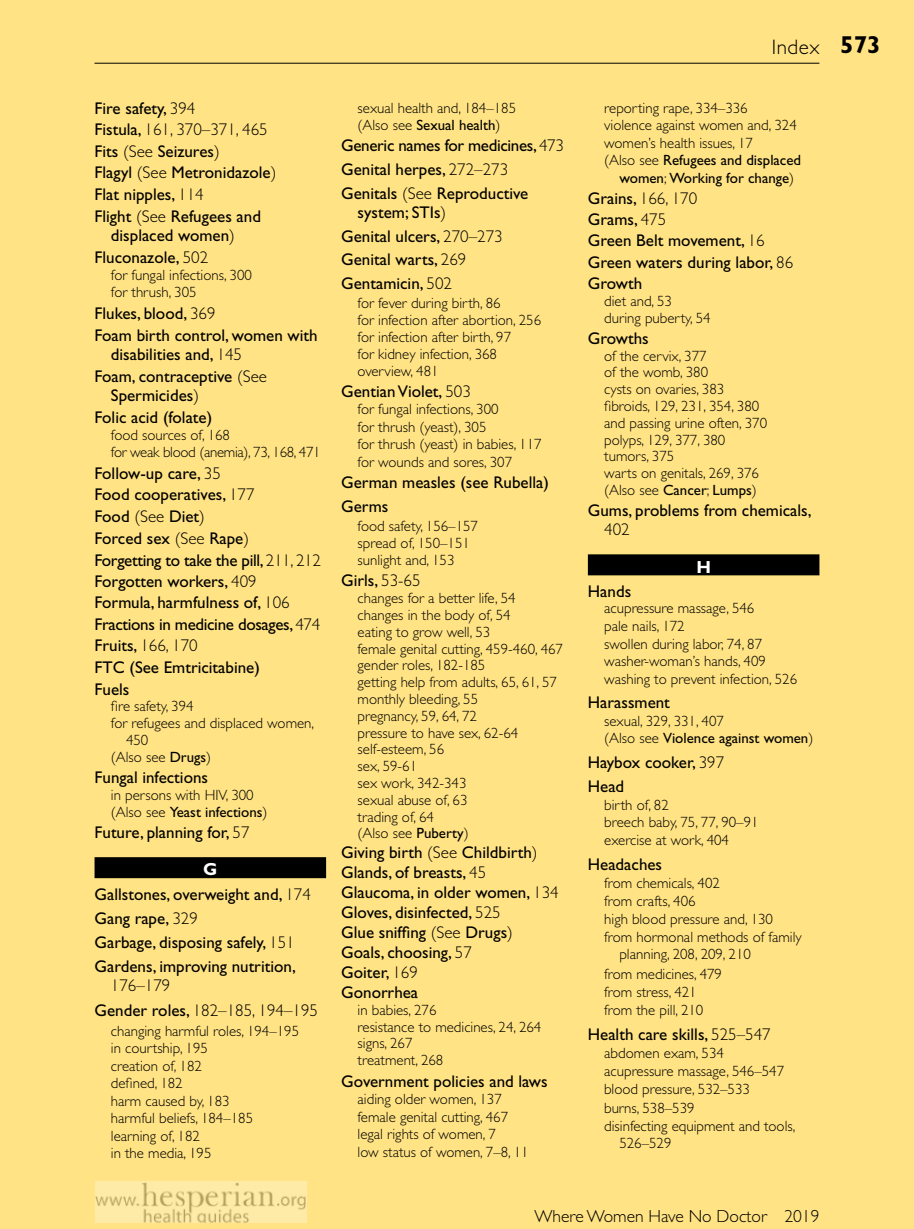
<style>
.page{position:relative;width:914px;height:1229px;background:#fff}
.page>*{position:absolute;margin:0;border:0;box-sizing:border-box;transform-origin:0 0}
.t1{font:300 21px "Gill Sans Std";letter-spacing:.025em;color:#000}
.t2{font:300 17.5px "Gill Sans Std";color:#000}
.t3{font:700 17.5px "Gill Sans Std";color:#fff}
.t4{font:16.97px/21.5px "Gill Sans Std";color:#000}
.t5{font:300 16.97px/24.2px "Gill Sans Std";color:#000}
.t6{font:300 14.88px/16.8px "Gill Sans Std";color:#000}
.t7{font:14.88px "Gill Sans Std";color:#000}
.t8{font:300 14.88px/16.8px "Gill Sans Std";letter-spacing:-.02em;color:#000}
.s1{font-weight:300}
.s2{font-weight:400}
.s3{font-weight:700;font-size:24.5px}
</style>
<div class="page">
<div style="left:0;top:0;width:914px;height:1228px;background:#ffe384"></div>
<img style="left:95px;top:1181px;width:211px;height:41px">
<hr style="left:94px;top:63px;width:725px;height:1px;background:#000">
<div style="left:94px;top:857px;width:232px;height:21px;background:#000"></div>
<div style="left:588px;top:554px;width:231px;height:21px;background:#000"></div>
<p class="t4" style="left:94px;top:98px;width:183px">Fire safety, <span class="s1">394<br></span>Fistula, <span class="s1">161, 370–371, 465<br></span>Fits <span class="s1">(See</span> Seizures<span class="s1">)<br></span>Flagyl <span class="s1">(See</span> Metronidazole<span class="s1">)<br></span>Flat nipples, <span class="s1">114<br></span>Flight <span class="s1">(See</span> Refugees and</p>
<p class="t4" style="left:94px;top:225px;width:142px;text-indent:16px">displaced women<span class="s1">)<br></span>Fluconazole, <span class="s1">502</span></p>
<p class="t6" style="left:111px;top:266px;width:142px">for fungal infections, 300 for thrush, 305</p>
<p class="t4" style="left:94px;top:303px;width:225px">Flukes, blood, <span class="s1">369<br></span>Foam birth control, women with</p>
<p class="t4" style="left:94px;top:344px;width:174px;text-align:center">disabilities and, <span class="s1">145<br></span>Foam, contraceptive <span class="s1">(See</span></p>
<p class="t4" style="left:94px;top:385px;width:119px;text-align:center">Spermicides<span class="s1">)<br></span>Folic acid (folate)</p>
<p class="t8" style="left:111px;top:427px;width:211px">food sources of, 168<br>for weak blood (anemia), 73, 168, 471</p>
<p class="t4" style="left:94px;top:462px;width:228px">Follow-up care, <span class="s1">35<br></span>Food cooperatives, <span class="s1">177<br></span>Food <span class="s1">(See</span> Diet<span class="s1">)<br></span>Forced sex <span class="s1">(See</span> Rape<span class="s1">)<br></span>Forgetting to take the pill, <span class="s1">211, 212<br></span>Forgotten workers, <span class="s1">409<br></span>Formula, harmfulness of, <span class="s1">106<br></span>Fractions in medicine dosages, <span class="s1">474<br></span>Fruits, <span class="s1">166, 170<br></span>FTC (See Emtricitabine)<br>Fuels</p>
<p class="t6" style="left:111px;top:698px;width:84px">fire safety, 394</p>
<p class="t6" style="left:111px;top:715px;width:205px">for refugees and displaced women,</p>
<p class="t6" style="left:126px;top:731px;width:24px">450</p>
<p class="t6" style="left:111px;top:748px;width:102px">(Also see <span class="s2">Drugs</span>)</p>
<p class="t4" style="left:94px;top:766px;width:115px">Fungal infections</p>
<p class="t6" style="left:111px;top:786px;width:158px">in persons with HIV, 300 (Also see <span class="s2">Yeast infections</span>)</p>
<p class="t4" style="left:94px;top:821px;width:156px">Future, planning for, <span class="s1">57</span></p>
<p class="t3" style="left:203px;top:859px;width:16px">G</p>
<p class="t4" style="left:94px;top:882px;width:218px;line-height:24.2px">Gallstones, overweight and, <span class="s1">174<br></span>Gang rape, <span class="s1">329<br></span>Garbage, disposing safely, <span class="s1">151<br></span>Gardens, improving nutrition,</p>
<p class="t5" style="left:94px;top:973px;width:225px;text-indent:16px">176–179<br><span class="s2">Gender roles,</span> 182–185, 194–195</p>
<p class="t6" style="left:111px;top:1022px;width:190px;line-height:17.5px">changing harmful roles, 194–195 in courtship, 195<br>creation of, 182<br>defined, 182<br>harm caused by, 183<br>harmful beliefs, 184–185 learning of, 182<br>in the media, 195</p>
<p class="t6" style="left:357px;top:99px;width:160px;line-height:17.5px">sexual health and, 184–185 (Also see <span class="s2">Sexual health</span>)</p>
<p class="t4" style="left:341px;top:134px;width:224px;line-height:23.8px">Generic names for medicines, <span class="s1">473<br></span>Genital herpes, <span class="s1">272–273<br></span>Genitals <span class="s1">(See</span> Reproductive</p>
<p class="t4" style="left:341px;top:200px;width:163px;line-height:23.8px;text-indent:16px">system; STIs<span class="s1">)<br></span>Genital ulcers, <span class="s1">270–273<br></span>Genital warts, <span class="s1">269<br></span>Gentamicin, <span class="s1">502</span></p>
<p class="t6" style="left:357px;top:295px;width:185px">for fever during birth, 86<br>for infection after abortion, 256 for infection after birth, 97<br>for kidney infection, 368 overview, 481</p>
<p class="t4" style="left:341px;top:380px;width:131px">Gentian Violet, <span class="s1">503</span></p>
<p class="t6" style="left:357px;top:401px;width:185px;line-height:17.5px">for fungal infections, 300<br>for thrush (yeast), 305<br>for thrush (yeast) in babies, 117 for wounds and sores, 307</p>
<p class="t4" style="left:341px;top:471px;width:209px;line-height:23.8px">German measles (see Rubella)<br>Germs</p>
<p class="t6" style="left:357px;top:518px;width:122px">food safety, 156–157 spread of, 150–151 sunlight and, 153</p>
<p class="t4" style="left:341px;top:570px;width:81px">Girls, <span class="s1">53-65</span></p>
<p class="t6" style="left:357px;top:590px;width:207px">changes for a better life, 54 changes in the body of, 54<br>eating to grow well, 53<br>female genital cutting, 459-460, 467 gender roles, 182-185<br>getting help from adults, 65, 61, 57 monthly bleeding, 55<br>pregnancy, 59, 64, 72<br>pressure to have sex, 62-64 self-esteem, 56<br>sex, 59-61<br>sex work, 342-343<br>sexual abuse of, 63<br>trading of, 64<br>(Also see <span class="s2">Puberty</span>)</p>
<p class="t4" style="left:341px;top:842px;width:219px;line-height:19.9px">Giving birth <span class="s1">(See</span> Childbirth<span class="s1">)<br></span>Glands, of breasts, <span class="s1">45<br></span>Glaucoma, in older women, <span class="s1">134<br></span>Gloves, disinfected, <span class="s1">525<br></span>Glue sniffing <span class="s1">(See</span> Drugs<span class="s1">)<br></span>Goals, choosing, <span class="s1">57<br></span>Goiter, <span class="s1">169<br></span>Gonorrhea</p>
<p class="t6" style="left:357px;top:1001px;width:185px">in babies, 276<br>resistance to medicines, 24, 264 signs, 267<br>treatment, 268</p>
<p class="t4" style="left:341px;top:1070px;width:208px">Government policies and laws</p>
<p class="t6" style="left:357px;top:1090px;width:172px;line-height:17.5px">aiding older women, 137 female genital cutting, 467 legal rights of women, 7<br>low status of women, 7–8, 11</p>
<h1 class="t1" style="left:771px;top:35px;width:110px">Index <span class="s3">573</span></h1>
<p class="t6" style="left:604px;top:99px;width:145px">reporting rape, 334–336</p>
<p class="t6" style="left:604px;top:117px;width:194px">violence against women and, 324</p>
<p class="t6" style="left:604px;top:134px;width:150px">women’s health issues, 17</p>
<p class="t7" style="left:604px;top:151px;width:198px"><span class="s1">(Also see</span> Refugees and displaced</p>
<p class="t7" style="left:619px;top:169px;width:176px">women<span class="s1">;</span> Working for change<span class="s1">)</span></p>
<p class="t4" style="left:588px;top:187px;width:207px">Grains, <span class="s1">166, 170<br></span>Grams, <span class="s1">475<br></span>Green Belt movement, <span class="s1">16<br></span>Green waters during labor, <span class="s1">86<br></span>Growth</p>
<p class="t6" style="left:604px;top:292px;width:108px">diet and, 53 during puberty, 54</p>
<p class="t4" style="left:588px;top:327px;width:62px">Growths</p>
<p class="t6" style="left:604px;top:347px;width:164px">of the cervix, 377<br>of the womb, 380<br>cysts on ovaries, 383 fibroids, 129, 231, 354, 380 and passing urine often, 370 polyps, 129, 377, 380 tumors, 375<br>warts on genitals, 269, 376 (Also see <span class="s2">Cancer</span>; <span class="s2">Lumps</span>)</p>
<p class="t4" style="left:588px;top:500px;width:225px">Gums, problems from chemicals,</p>
<p class="t5" style="left:604px;top:517px;width:27px">402</p>
<p class="t3" style="left:696px;top:556px;width:16px">H</p>
<p class="t4" style="left:588px;top:580px;width:45px">Hands</p>
<p class="t6" style="left:604px;top:600px;width:194px;line-height:17.5px">acupressure massage, 546<br>pale nails, 172<br>swollen during labor, 74, 87 washer-woman’s hands, 409 washing to prevent infection, 526</p>
<p class="t4" style="left:588px;top:692px;width:84px">Harassment</p>
<p class="t6" style="left:604px;top:712px;width:210px;line-height:17.5px">sexual, 329, 331, 407<br>(Also see <span class="s2">Violence against women</span>)</p>
<p class="t4" style="left:588px;top:750px;width:138px;line-height:24.3px">Haybox cooker, <span class="s1">397<br></span>Head</p>
<p class="t6" style="left:604px;top:796px;width:156px;line-height:17.5px">birth of, 82<br>breech baby, 75, 77, 90–91 exercise at work, 404</p>
<p class="t4" style="left:588px;top:853px;width:76px">Headaches</p>
<p class="t6" style="left:604px;top:874px;width:117px">from chemicals, 402</p>
<p class="t6" style="left:604px;top:892px;width:93px">from crafts, 406</p>
<p class="t6" style="left:604px;top:910px;width:170px">high blood pressure and, 130</p>
<p class="t6" style="left:604px;top:928px;width:199px">from hormonal methods of family</p>
<p class="t6" style="left:619px;top:946px;width:133px">planning, 208, 209, 210</p>
<p class="t6" style="left:604px;top:965px;width:119px;line-height:18.2px">from medicines, 479 from stress, 421 from the pill, 210</p>
<p class="t4" style="left:588px;top:1023px;width:184px">Health care skills, <span class="s1">525–547</span></p>
<p class="t6" style="left:604px;top:1044px;width:121px">abdomen exam, 534</p>
<p class="t6" style="left:604px;top:1062px;width:181px">acupressure massage, 546–547</p>
<p class="t6" style="left:604px;top:1081px;width:147px">blood pressure, 532–533</p>
<p class="t6" style="left:604px;top:1099px;width:92px">burns, 538–539</p>
<p class="t6" style="left:604px;top:1117px;width:193px">disinfecting equipment and tools,</p>
<p class="t6" style="left:619px;top:1135px;width:54px">526–529</p>
<p class="t2" style="left:534px;top:1205px;width:286px">Where Women Have No Doctor 2019</p>
</div>
